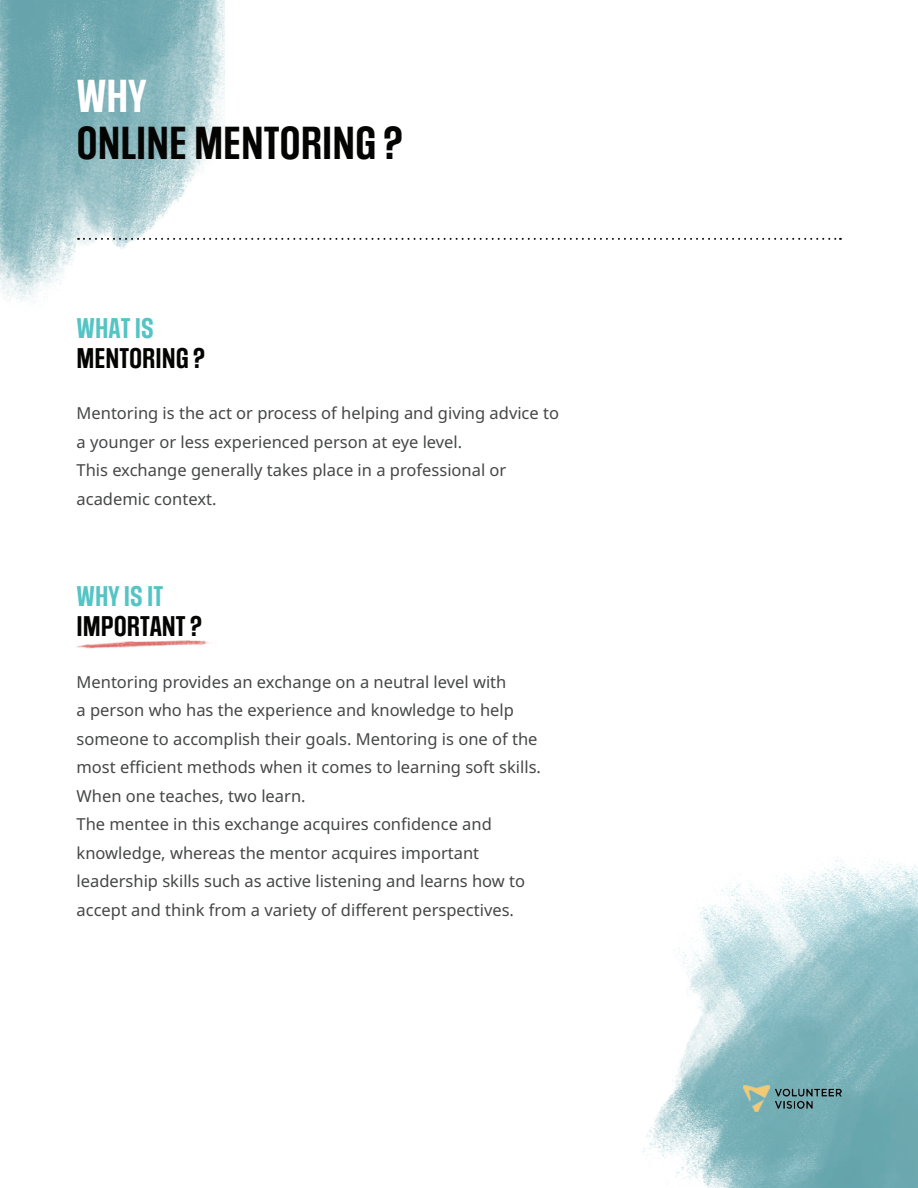
<style>
.page{position:relative;width:918px;height:1188px;background:#fff}
.page>*{position:absolute;margin:0;border:0;box-sizing:border-box;transform-origin:0 0}
.t1{font:600 39px "Social Gothic";color:#040503}
.t2{font:600 39px "Social Gothic";color:#fff}
.t3{font:600 24px "Social Gothic";color:#040503}
.t4{font:600 24px "Social Gothic";color:#55c4c4}
.t5{font:16.5px/28.5px "Noto Sans";color:#454647}
</style>
<div class="page">
<img style="left:642px;top:856px;width:276px;height:332px">
<img style="left:744px;top:1086px;width:97px;height:25px">
<img style="left:0;top:0;width:224px;height:302px">
<svg style="left:78px;top:238px;width:763px;height:2px"></svg>
<img style="left:76px;top:640px;width:140px;height:9px">
<h1 class="t2" style="left:77px;top:71px;width:71px">WHY</h1>
<h1 class="t1" style="left:77px;top:118px;width:328px">ONLINE MENTORING ?</h1>
<h2 class="t4" style="left:77px;top:312px;width:79px">WHAT IS</h2>
<h2 class="t3" style="left:77px;top:342px;width:130px">MENTORING ?</h2>
<p class="t5" style="left:77px;top:399px;width:484px">Mentoring is the act or process of helping and giving advice to a younger or less experienced person at eye level.<br>This exchange generally takes place in a professional or academic context.</p>
<h2 class="t4" style="left:77px;top:581px;width:88px">WHY IS IT</h2>
<h2 class="t3" style="left:77px;top:611px;width:127px">IMPORTANT ?</h2>
<p class="t5" style="left:77px;top:668px;width:466px">Mentoring provides an exchange on a neutral level with<br>a person who has the experience and knowledge to help someone to accomplish their goals. Mentoring is one of the most efficient methods when it comes to learning soft skills.<br>When one teaches, two learn.<br>The mentee in this exchange acquires confidence and knowledge, whereas the mentor acquires important leadership skills such as active listening and learns how to accept and think from a variety of different perspectives.</p>
</div>
